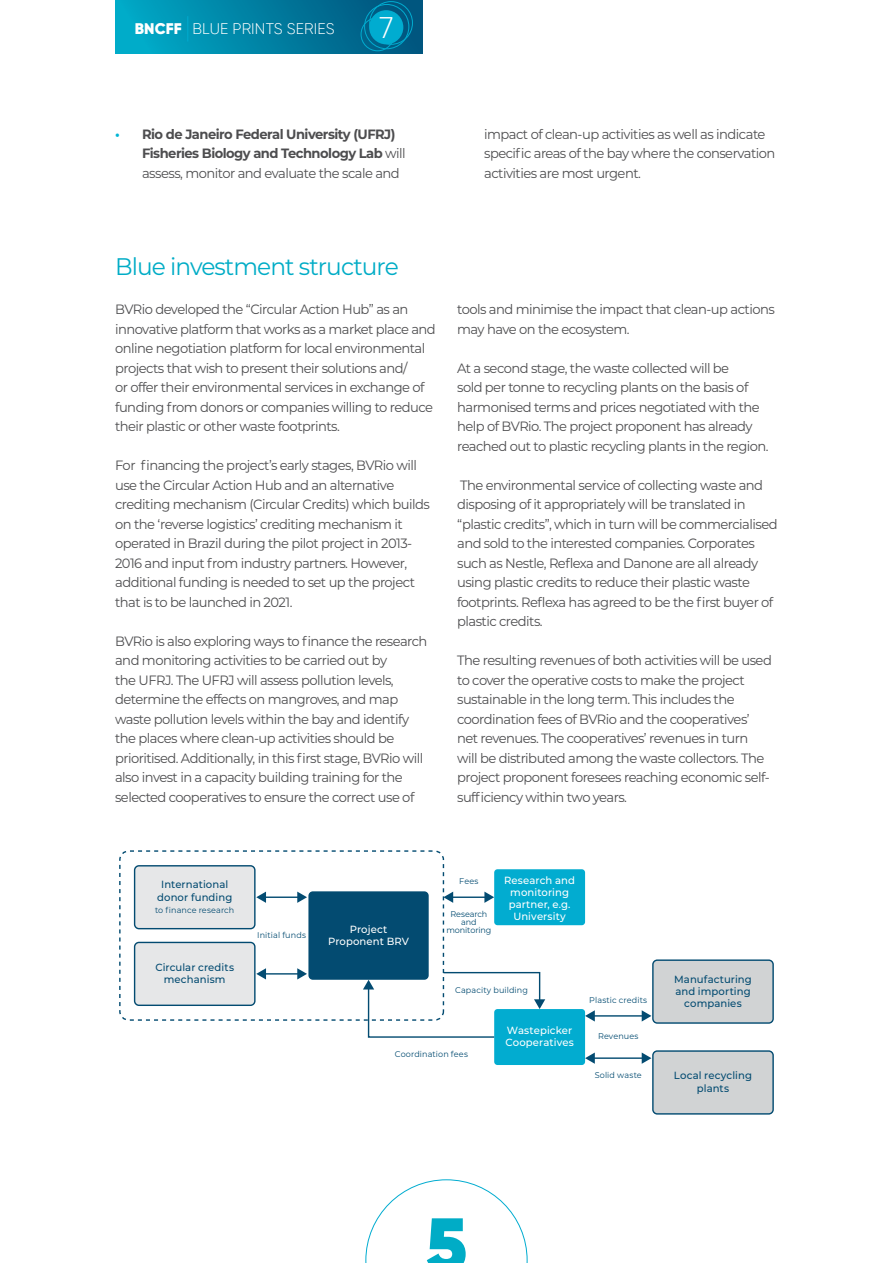
<style>
.page{position:relative;width:893px;height:1263px;background:#fff}
.page>*{position:absolute;margin:0;border:0;box-sizing:border-box;transform-origin:0 0}
.t1{font:900 75.15px "Gilroy";color:#00acc6}
.t2{font:300 29.85px "Gilroy";color:#fff}
.H02-thin{font:24px "Montserrat";letter-spacing:-.04em;color:#00acc6}
.t3{font:300 15.45px "Gilroy";letter-spacing:.01em;color:#fff}
.RAW{font:13.5px/19.5px "Montserrat";letter-spacing:-.04em;color:#4d4d4f}
.t4{font:700 13.5px/19.5px "Montserrat";letter-spacing:-.04em;color:#4d4d4f}
.t5{font:500 10.35px/12.1px "Montserrat";letter-spacing:.01em;color:#034b71;text-align:center}
.t6{font:500 10.35px/12.1px "Montserrat";letter-spacing:.01em;color:#fff;text-align:center}
.t7{font:8.25px "Montserrat";letter-spacing:.01em;color:#034b71}
.t8{font:8.25px/8.1px "Montserrat";letter-spacing:-.01em;color:#034b71;text-align:center}
.s1{font-weight:900}
.s2{color:#00b5d5}
.s3{font-weight:400}
</style>
<div class="page">
<div style="left:115px;top:0;width:308px;height:54px;background:linear-gradient(to right,#00abc7,#005780)"></div>
<svg style="left:188px;top:16px;width:1px;height:26px"></svg>
<svg style="left:366px;top:1179px;width:161px;height:84px"></svg>
<div style="left:369px;top:10px;width:34px;height:34px;background:#00acd0;border-radius:50%"></div>
<div style="left:361px;top:18px;width:33px;height:33px;border:1px solid #00acd0;border-radius:50%"></div>
<div style="left:370px;top:2px;width:42px;height:42px;border:1px solid #00acd0;border-radius:50%"></div>
<div style="left:365px;top:4px;width:44px;height:45px;border:1px solid #00acd0;border-radius:50%"></div>
<div style="left:119px;top:850px;width:325px;height:171px;border:1px dashed #034b71;border-radius:9px"></div>
<div style="left:135px;top:942px;width:120px;height:63px;background:#e6e7e8;border-radius:4px"></div>
<div style="left:134px;top:942px;width:122px;height:64px;border:1px solid #034b71;border-radius:4px"></div>
<div style="left:135px;top:866px;width:120px;height:63px;background:#e6e7e8;border-radius:4px"></div>
<div style="left:134px;top:865px;width:122px;height:64px;border:1px solid #034b71;border-radius:4px"></div>
<div style="left:308px;top:891px;width:121px;height:89px;background:#034b71;border-radius:4px"></div>
<div style="left:494px;top:869px;width:91px;height:56px;background:#02acd0;border-radius:3px"></div>
<div style="left:494px;top:1009px;width:91px;height:56px;background:#02acd0;border-radius:3px"></div>
<hr style="left:452px;top:896px;width:34px;height:2px;background:#034b71">
<svg style="left:484px;top:891px;width:10px;height:12px"></svg>
<svg style="left:443px;top:891px;width:10px;height:12px"></svg>
<hr style="left:593px;top:1015px;width:50px;height:1px;background:#034b71">
<svg style="left:642px;top:1010px;width:9px;height:11px"></svg>
<svg style="left:585px;top:1010px;width:10px;height:11px"></svg>
<hr style="left:593px;top:1057px;width:50px;height:2px;background:#034b71">
<svg style="left:642px;top:1052px;width:9px;height:12px"></svg>
<svg style="left:585px;top:1052px;width:10px;height:12px"></svg>
<hr style="left:264px;top:896px;width:35px;height:2px;background:#034b71">
<svg style="left:297px;top:891px;width:10px;height:12px"></svg>
<svg style="left:256px;top:891px;width:10px;height:12px"></svg>
<hr style="left:264px;top:973px;width:35px;height:1px;background:#034b71">
<svg style="left:297px;top:968px;width:10px;height:11px"></svg>
<svg style="left:256px;top:968px;width:10px;height:11px"></svg>
<svg style="left:363px;top:971px;width:182px;height:67px"></svg>
<div style="left:653px;top:960px;width:120px;height:63px;background:#d1d3d4;border-radius:4px"></div>
<div style="left:652px;top:959px;width:122px;height:65px;border:1px solid #034b71;border-radius:4px"></div>
<div style="left:653px;top:1051px;width:120px;height:63px;background:#d1d3d4;border-radius:4px"></div>
<div style="left:652px;top:1050px;width:122px;height:64px;border:1px solid #034b71;border-radius:4px"></div>
<p class="t3" style="left:135px;top:19px;width:201px"><span class="s1">BNCFF</span> BLUE PRINTS SERIES</p>
<h2 class="t2" style="left:379px;top:9px;width:16px">7</h2>
<p class="t4" style="left:142px;top:124px;width:265px;text-indent:-27px"><span class="s2">•</span> Rio de Janeiro Federal University (UFRJ)<br>Fisheries Biology and Technology Lab <span class="s3">will assess, monitor and evaluate the scale and</span></p>
<p class="RAW" style="left:484px;top:124px;width:293px">impact of clean-up activities as well as indicate specific areas of the bay where the conservation activities are most urgent.</p>
<p class="H02-thin" style="left:115px;top:250px;width:285px">Blue investment structure</p>
<p class="RAW" style="left:115px;top:299px;width:322px">BVRio developed the “Circular Action Hub” as an innovative platform that works as a market place and online negotiation platform for local environmental projects that wish to present their solutions and/<br>or offer their environmental services in exchange of funding from donors or companies willing to reduce their plastic or other waste footprints.</p>
<p class="RAW" style="left:115px;top:455px;width:316px">For financing the project’s early stages, BVRio will use the Circular Action Hub and an alternative crediting mechanism (Circular Credits) which builds on the ‘reverse logistics’ crediting mechanism it operated in Brazil during the pilot project in 2013- 2016 and input from industry partners. However, additional funding is needed to set up the project that is to be launched in 2021.</p>
<p class="RAW" style="left:115px;top:631px;width:314px">BVRio is also exploring ways to finance the research and monitoring activities to be carried out by<br>the UFRJ. The UFRJ will assess pollution levels, determine the effects on mangroves, and map waste pollution levels within the bay and identify the places where clean-up activities should be prioritised. Additionally, in this first stage, BVRio will also invest in a capacity building training for the selected cooperatives to ensure the correct use of</p>
<p class="RAW" style="left:457px;top:299px;width:319px">tools and minimise the impact that clean-up actions may have on the ecosystem.</p>
<p class="RAW" style="left:457px;top:358px;width:313px">At a second stage, the waste collected will be<br>sold per tonne to recycling plants on the basis of harmonised terms and prices negotiated with the help of BVRio. The project proponent has already reached out to plastic recycling plants in the region.</p>
<p class="RAW" style="left:457px;top:475px;width:322px">The environmental service of collecting waste and disposing of it appropriately will be translated in “plastic credits”, which in turn will be commercialised and sold to the interested companies. Corporates such as Nestle, Reflexa and Danone are all already using plastic credits to reduce their plastic waste footprints. Reflexa has agreed to be the first buyer of plastic credits.</p>
<p class="RAW" style="left:457px;top:650px;width:316px">The resulting revenues of both activities will be used to cover the operative costs to make the project sustainable in the long term. This includes the coordination fees of BVRio and the cooperatives’ net revenues. The cooperatives’ revenues in turn will be distributed among the waste collectors. The project proponent foresees reaching economic self&shy;sufficiency within two years.</p>
<p class="t5" style="left:157px;top:878px;width:77px">International donor funding</p>
<p class="t7" style="left:155px;top:904px;width:81px">to finance research</p>
<p class="t5" style="left:155px;top:961px;width:80px">Circular credits mechanism</p>
<p class="t7" style="left:257px;top:929px;width:50px">Initial funds</p>
<p class="t6" style="left:328px;top:922px;width:82px">Project<br>Proponent BRV</p>
<p class="t7" style="left:459px;top:875px;width:21px">Fees</p>
<p class="t8" style="left:446px;top:910px;width:47px">Research and monitoring</p>
<p class="t6" style="left:504px;top:873px;width:73px">Research and monitoring partner, e.g.<br>University</p>
<p class="t7" style="left:455px;top:984px;width:74px">Capacity building</p>
<p class="t6" style="left:505px;top:1024px;width:70px;text-align:left">Wastepicker<br>Cooperatives</p>
<p class="t7" style="left:589px;top:994px;width:59px">Plastic credits</p>
<p class="t7" style="left:598px;top:1031px;width:42px">Revenues</p>
<p class="t5" style="left:674px;top:972px;width:79px">Manufacturing and importing companies</p>
<p class="t7" style="left:395px;top:1048px;width:75px">Coordination fees</p>
<h1 class="t1" style="left:426px;top:1197px;width:43px">5</h1>
<p class="t7" style="left:595px;top:1069px;width:49px">Solid waste</p>
<p class="t5" style="left:674px;top:1069px;width:80px">Local recycling plants</p>
</div>
